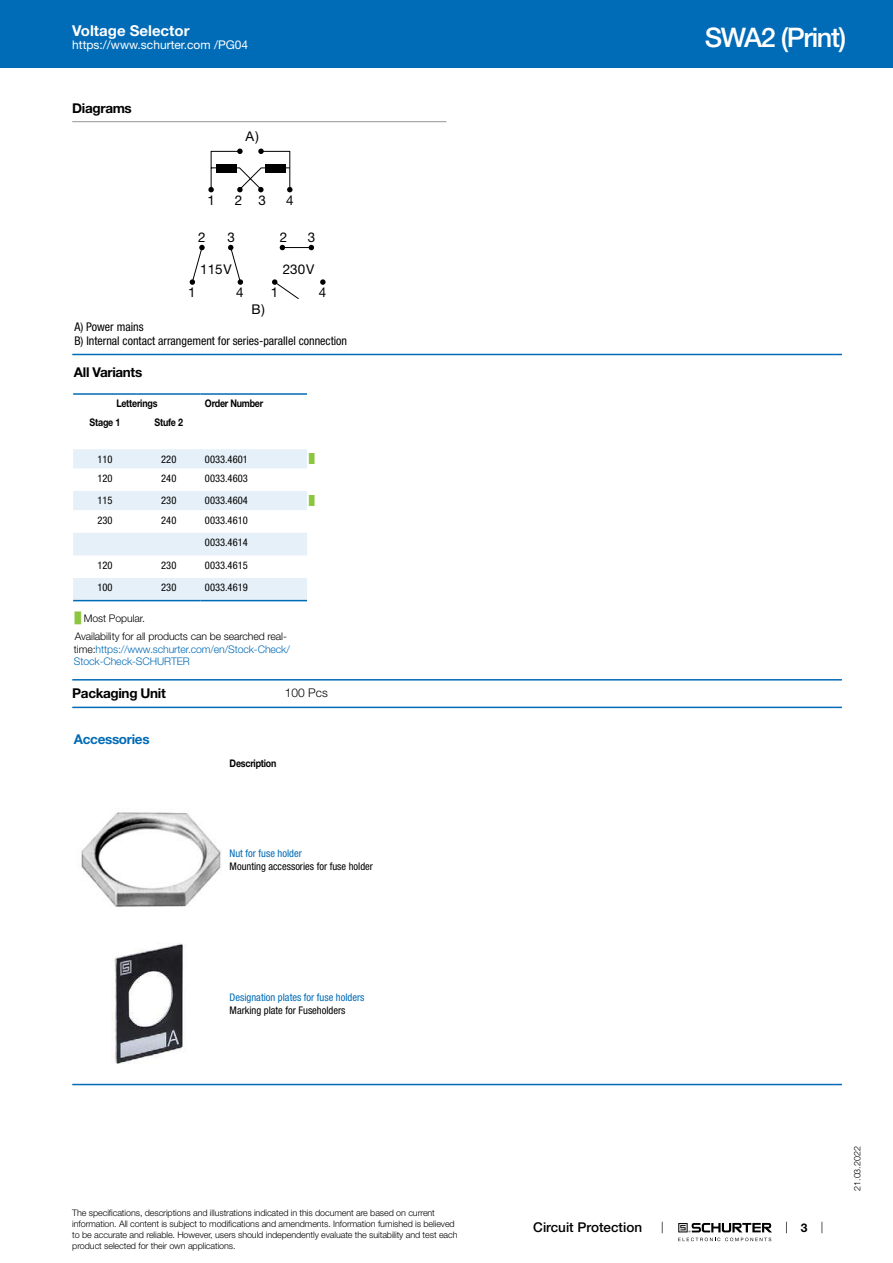
<style>
.page{position:relative;width:893px;height:1263px;background:#fff}
.page>*{position:absolute;margin:0;border:0;box-sizing:border-box;transform-origin:0 0}
.t1{font:500 27px "Helvetica Neue LT";letter-spacing:-.05em;color:#fff}
.t2{font:700 15px "Helvetica Neue LT";color:#fff}
.t3{font:700 13.5px "Helvetica Neue LT";letter-spacing:-.025em;color:#000}
.t4{font:13.5px "Helvetica Neue LT";color:#000}
.t5{font:500 13.5px "Helvetica Neue LT";color:#000}
.t6{font:700 13.5px "Helvetica Neue LT";letter-spacing:-.025em;color:#006bb6}
.t7{font:condensed 12px/14.4px "Helvetica Neue LT";color:#000}
.t8{font:12px "Helvetica Neue LT";color:#fff}
.t9{font:300 12px "Helvetica Neue LT";color:#000}
.t10{font:700 12px "Helvetica Neue LT";color:#000}
.t11{font:condensed 10.5px/22.6px "Helvetica Neue LT";color:#000}
.t12{font:300 10.5px/12.6px "Helvetica Neue LT";letter-spacing:-.01em;color:#006bb6}
.t13{font:300 10.5px/18.5px "Helvetica Neue LT";letter-spacing:-.01em;color:#000}
.t14{font:condensed 10.5px "Helvetica Neue LT";color:#006bb6}
.t15{font:700 10.5px "Helvetica Neue LT";letter-spacing:-.025em;color:#000;scale:.85 1}
.t16{font:300 9px/10.8px "Helvetica Neue LT";letter-spacing:-.01em;color:#000}
.t17{font:9px "Arial Unicode MS";color:#8cc63e}
.s1{font-family:"Arial Unicode MS";font-weight:400;color:#8cc63e}
.s2{color:#000}
</style>
<div class="page">
<svg style="left:678px;top:1223px;width:94px;height:18px"></svg>
<div style="left:0;top:0;width:893px;height:68px;background:#006bb6"></div>
<hr style="left:72px;top:121px;width:374px;height:1px;background:#939597">
<div style="left:216px;top:164px;width:20px;height:9px;background:#000"></div>
<div style="left:265px;top:164px;width:20px;height:9px;background:#000"></div>
<svg style="left:236px;top:167px;width:29px;height:25px"></svg>
<svg style="left:237px;top:149px;width:6px;height:5px"></svg>
<svg style="left:208px;top:187px;width:6px;height:5px"></svg>
<hr style="left:211px;top:151px;width:30px;height:1px;background:#000">
<hr style="left:211px;top:151px;width:1px;height:38px;background:#000">
<svg style="left:258px;top:149px;width:6px;height:5px"></svg>
<svg style="left:287px;top:187px;width:6px;height:5px"></svg>
<hr style="left:260px;top:151px;width:30px;height:1px;background:#000">
<hr style="left:289px;top:151px;width:1px;height:38px;background:#000">
<svg style="left:190px;top:245px;width:124px;height:54px"></svg>
<svg style="left:320px;top:279px;width:6px;height:6px"></svg>
<hr style="left:72px;top:354px;width:770px;height:1px;background:#006bb6">
<hr style="left:73px;top:393px;width:64px;height:2px;background:#006bb6">
<hr style="left:137px;top:393px;width:64px;height:2px;background:#006bb6">
<hr style="left:201px;top:393px;width:106px;height:2px;background:#006bb6">
<hr style="left:72px;top:679px;width:770px;height:1px;background:#006bb6">
<hr style="left:72px;top:707px;width:770px;height:1px;background:#006bb6">
<img style="left:81px;top:812px;width:140px;height:95px">
<img style="left:111px;top:943px;width:72px;height:121px">
<hr style="left:72px;top:1084px;width:770px;height:1px;background:#006bb6">
<svg style="left:73px;top:449px;width:234px;height:152px"></svg>
<h2 class="t2" style="left:72px;top:25px;width:119px">Voltage Selector</h2>
<h3 class="t8" style="left:72px;top:41px;width:178px">https://www.schurter.com /PG04</h3>
<h3 class="t3" style="left:72px;top:103px;width:61px">Diagrams</h3>
<h3 class="t4" style="left:246px;top:131px;width:15px">A)</h3>
<h3 class="t4" style="left:207px;top:195px;width:9px">1</h3>
<h3 class="t4" style="left:235px;top:195px;width:33px">2 3</h3>
<h3 class="t4" style="left:286px;top:195px;width:9px">4</h3>
<h3 class="t4" style="left:198px;top:232px;width:9px">2</h3>
<h3 class="t4" style="left:227px;top:232px;width:9px">3</h3>
<h3 class="t4" style="left:280px;top:232px;width:9px">2</h3>
<h3 class="t4" style="left:308px;top:232px;width:9px">3</h3>
<h3 class="t4" style="left:200px;top:265px;width:33px">115V</h3>
<h3 class="t4" style="left:283px;top:265px;width:33px">230V</h3>
<h3 class="t4" style="left:188px;top:287px;width:9px">1</h3>
<h3 class="t4" style="left:236px;top:287px;width:9px">4</h3>
<h3 class="t4" style="left:271px;top:287px;width:9px">1</h3>
<h3 class="t4" style="left:319px;top:287px;width:9px">4</h3>
<h3 class="t4" style="left:251px;top:304px;width:15px">B)</h3>
<h3 class="t7" style="left:74px;top:320px;width:274px">A) Power mains<br>B) Internal contact arrangement for series-parallel connection</h3>
<h3 class="t3" style="left:74px;top:367px;width:70px">All Variants</h3>
<p class="t15" style="left:116px;top:400px;width:50px">Letterings</p>
<p class="t15" style="left:205px;top:400px;width:70px">Order Number</p>
<p class="t15" style="left:90px;top:419px;width:38px">Stage 1</p>
<p class="t15" style="left:155px;top:419px;width:35px">Stufe 2</p>
<p class="t11" style="left:97px;top:448px;width:17px">110</p>
<p class="t11" style="left:161px;top:448px;width:17px">220</p>
<p class="t11" style="left:205px;top:448px;width:44px">0033.4601</p>
<p class="t17" style="left:309px;top:452px;width:7px">█</p>
<p class="t11" style="left:97px;top:468px;width:17px">120</p>
<p class="t11" style="left:161px;top:468px;width:17px">240</p>
<p class="t11" style="left:205px;top:468px;width:44px">0033.4603</p>
<p class="t11" style="left:97px;top:490px;width:17px">115</p>
<p class="t11" style="left:161px;top:490px;width:17px">230</p>
<p class="t11" style="left:205px;top:490px;width:44px">0033.4604</p>
<p class="t17" style="left:309px;top:494px;width:7px">█</p>
<p class="t11" style="left:97px;top:509px;width:17px">230</p>
<p class="t11" style="left:161px;top:509px;width:17px">240</p>
<p class="t11" style="left:205px;top:509px;width:44px">0033.4610<br>0033.4614</p>
<p class="t11" style="left:97px;top:555px;width:17px">120</p>
<p class="t11" style="left:161px;top:555px;width:17px">230</p>
<p class="t11" style="left:205px;top:555px;width:44px">0033.4615</p>
<p class="t11" style="left:97px;top:577px;width:17px">100</p>
<p class="t11" style="left:161px;top:577px;width:17px">230</p>
<p class="t11" style="left:205px;top:577px;width:44px">0033.4619</p>
<p class="t13" style="left:75px;top:610px;width:214px"><span class="s1">█</span> Most Popular.<br>Availability for all products can be searched real-</p>
<p class="t12" style="left:74px;top:644px;width:217px"><span class="s2">time:</span>https://www.schurter.com/en/Stock-Check/<br>Stock-Check-SCHURTER</p>
<h3 class="t3" style="left:72px;top:688px;width:95px">Packaging Unit</h3>
<h3 class="t9" style="left:285px;top:688px;width:44px">100 Pcs</h3>
<h3 class="t6" style="left:74px;top:734px;width:77px">Accessories</h3>
<p class="t15" style="left:230px;top:759px;width:57px">Description</p>
<p class="t14" style="left:230px;top:849px;width:74px">Nut for fuse holder</p>
<p class="t11" style="left:230px;top:856px;width:145px">Mounting accessories for fuse holder</p>
<p class="t14" style="left:230px;top:993px;width:136px">Designation plates for fuse holders</p>
<p class="t11" style="left:230px;top:999px;width:117px">Marking plate for Fuseholders</p>
<p class="t16" style="left:72px;top:1208px;width:387px">The specifications, descriptions and illustrations indicated in this document are based on current information. All content is subject to modifications and amendments. Information furnished is believed to be accurate and reliable. However, users should independently evaluate the suitability and test each product selected for their own applications.</p>
<h1 class="t1" style="left:705px;top:27px;width:143px">SWA2 (Print)</h1>
<h3 class="t5" style="left:533px;top:1222px;width:110px">Circuit Protection</h3>
<h3 class="t10" style="left:801px;top:1223px;width:8px">3</h3>
<p class="t16" style="left:853px;top:1191px;width:46px;rotate:-90deg">21.03.2022</p>
</div>
